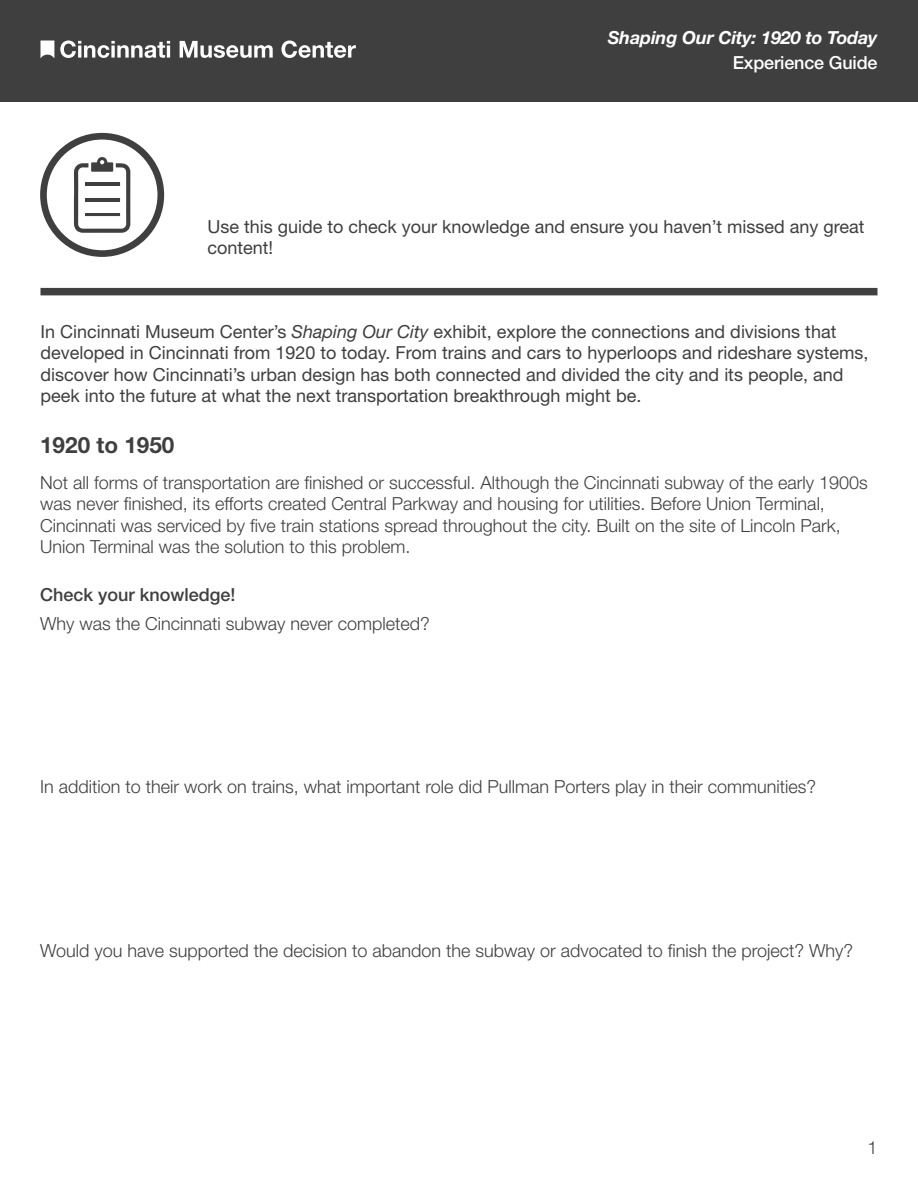
<style>
.page{position:relative;width:918px;height:1188px;background:#fff}
.page>*{position:absolute;margin:0;border:0;box-sizing:border-box;transform-origin:0 0}
.t1{font:700 22.5px "Helvetica Neue LT Std";color:#3f3f3f}
.t2{font:300 18px/21.6px "Helvetica Neue LT Std";color:#3f3f3f}
.t3{font:18px/21.6px "Helvetica Neue LT Std";color:#3f3f3f}
.t4{font:italic 700 18px "Helvetica Neue LT Std";letter-spacing:-.01em;color:#fff}
.t5{font:500 18px "Helvetica Neue LT Std";color:#3f3f3f}
.t6{font:500 18px "Helvetica Neue LT Std";letter-spacing:-.01em;color:#fff}
.s1{font-style:italic}
</style>
<div class="page">
<div style="left:0;top:0;width:918px;height:102px;background:#3f3f3f"></div>
<div style="left:40px;top:288px;width:838px;height:7px;background:#404040"></div>
<svg style="left:41px;top:40px;width:13px;height:18px"></svg>
<svg style="left:60px;top:40px;width:110px;height:18px"></svg>
<svg style="left:180px;top:41px;width:93px;height:17px"></svg>
<svg style="left:281px;top:40px;width:75px;height:18px"></svg>
<svg style="left:40px;top:133px;width:124px;height:124px"></svg>
<hr style="left:85px;top:213px;width:35px;height:3px;background:#403f3f">
<hr style="left:85px;top:183px;width:35px;height:3px;background:#403f3f">
<hr style="left:85px;top:198px;width:35px;height:3px;background:#403f3f">
<p class="t4" style="left:608px;top:27px;width:271px">Shaping Our City: 1920 to Today</p>
<p class="t6" style="left:733px;top:52px;width:146px">Experience Guide</p>
<p class="t3" style="left:207px;top:215px;width:659px">Use this guide to check your knowledge and ensure you haven’t missed any great content!</p>
<p class="t3" style="left:40px;top:320px;width:829px">In Cincinnati Museum Center’s <span class="s1">Shaping Our City</span> exhibit, explore the connections and divisions that developed in Cincinnati from 1920 to today. From trains and cars to hyperloops and rideshare systems, discover how Cincinnati’s urban design has both connected and divided the city and its people, and peek into the future at what the next transportation breakthrough might be.</p>
<p class="t1" style="left:40px;top:431px;width:136px">1920 to 1950</p>
<p class="t2" style="left:40px;top:471px;width:829px">Not all forms of transportation are finished or successful. Although the Cincinnati subway of the early 1900s was never finished, its efforts created Central Parkway and housing for utilities. Before Union Terminal, Cincinnati was serviced by five train stations spread throughout the city. Built on the site of Lincoln Park, Union Terminal was the solution to this problem.</p>
<p class="t5" style="left:40px;top:584px;width:197px">Check your knowledge!</p>
<p class="t2" style="left:40px;top:612px;width:391px">Why was the Cincinnati subway never completed?</p>
<p class="t2" style="left:40px;top:776px;width:778px">In addition to their work on trains, what important role did Pullman Porters play in their communities?</p>
<p class="t2" style="left:40px;top:940px;width:815px">Would you have supported the decision to abandon the subway or advocated to finish the project? Why?</p>
<p class="t2" style="left:867px;top:1136px;width:12px">1</p>
</div>
